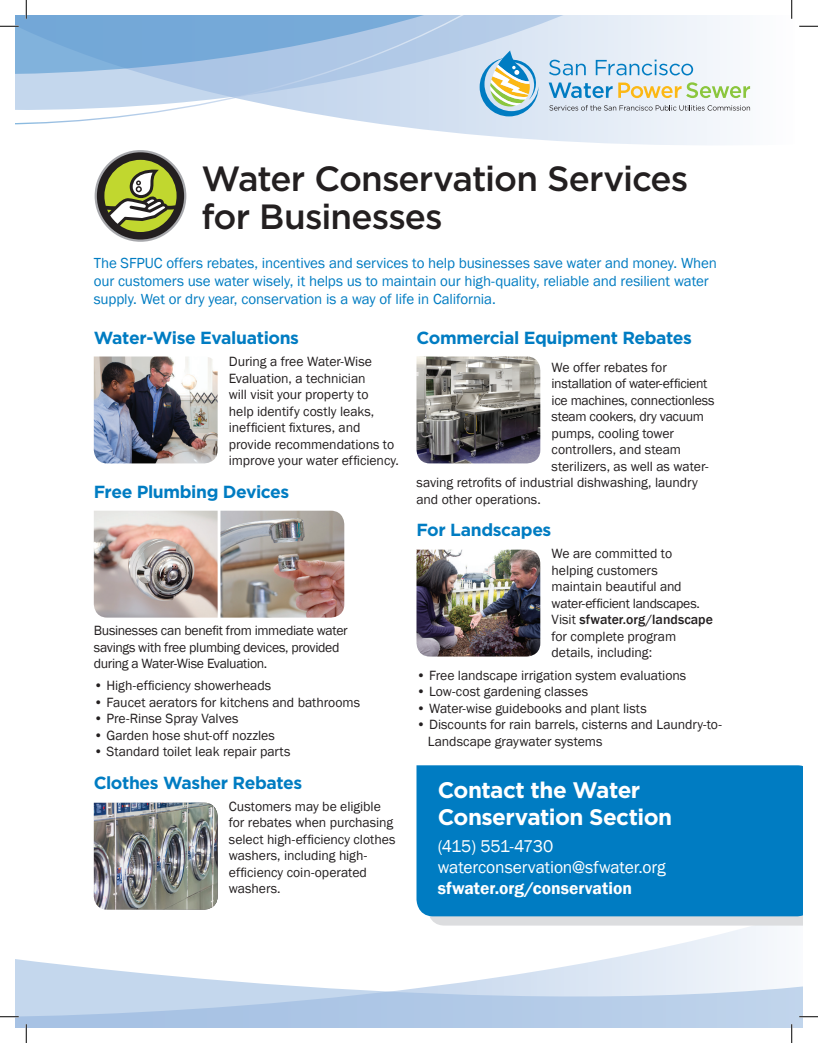
<style>
.page{position:relative;width:818px;height:1043px;background:#fff}
.page>*{position:absolute;margin:0;border:0;box-sizing:border-box;transform-origin:0 0}
.t1{font:500 35px/37.5px "Gotham";letter-spacing:-.025em;color:#231f20}
.t2{font:700 22.5px/27px "Gotham";letter-spacing:-.025em;color:#fff}
.t3{font:700 17.5px "Gotham";letter-spacing:-.025em;color:#007cc2}
.t4{font:17.5px/21px "Franklin Gothic";letter-spacing:-.01em;color:#fff}
.t5{font:600 17.5px "Franklin Gothic";color:#fff}
.t6{font:15px/18px "Franklin Gothic";letter-spacing:-.01em;color:#007cc2}
.t7{font:13.75px/16.5px "Franklin Gothic";letter-spacing:-.005em;color:#231f20}
.t8{font:13.75px/16.5px "Franklin Gothic";letter-spacing:-.025em;color:#231f20}
.s1{font-weight:500}
</style>
<div class="page">
<svg style="left:397px;top:15px;width:396px;height:130px"></svg>
<svg style="left:15px;top:909px;width:787px;height:119px"></svg>
<svg style="left:15px;top:116px;width:491px;height:10px"></svg>
<svg style="left:95px;top:150px;width:91px;height:92px"></svg>
<img style="left:416px;top:356px;width:124px;height:107px">
<img style="left:94px;top:802px;width:124px;height:107px">
<img style="left:94px;top:356px;width:124px;height:107px">
<img style="left:416px;top:549px;width:124px;height:107px">
<img style="left:94px;top:510px;width:124px;height:107px">
<img style="left:220px;top:510px;width:124px;height:107px">
<svg style="left:428px;top:916px;width:374px;height:9px;background:#d3d9de"></svg>
<div style="left:416px;top:765px;width:386px;height:151px;background:#007cc2"></div>
<svg style="left:799px;top:25px;width:19px;height:2px"></svg>
<svg style="left:0;top:1015px;width:19px;height:2px"></svg>
<svg style="left:799px;top:1015px;width:19px;height:2px"></svg>
<svg style="left:0;top:0;width:750px;height:116px"></svg>
<svg style="left:25px;top:1024px;width:2px;height:18px"></svg>
<svg style="left:790px;top:0;width:2px;height:19px"></svg>
<svg style="left:790px;top:1024px;width:2px;height:18px"></svg>
<h1 class="t1" style="left:201px;top:160px;width:488px">Water Conservation Services for Businesses</h1>
<p class="t6" style="left:94px;top:254px;width:624px">The SFPUC offers rebates, incentives and services to help businesses save water and money. When our customers use water wisely, it helps us to maintain our high-quality, reliable and resilient water supply. Wet or dry year, conservation is a way of life in California.</p>
<p class="t3" style="left:94px;top:326px;width:207px">Water-Wise Evaluations</p>
<p class="t7" style="left:229px;top:354px;width:172px">During a free Water-Wise<br>Evaluation, a technician<br>will visit your property to<br>help identify costly leaks, inefficient fixtures, and provide recommendations to improve your water efficiency.</p>
<p class="t3" style="left:94px;top:480px;width:197px">Free Plumbing Devices</p>
<p class="t3" style="left:416px;top:326px;width:277px">Commercial Equipment Rebates</p>
<p class="t7" style="left:551px;top:359px;width:117px">We offer rebates for</p>
<p class="t8" style="left:551px;top:376px;width:157px">installation of water-efficient</p>
<p class="t8" style="left:551px;top:392px;width:164px">ice machines, connectionless</p>
<p class="t8" style="left:551px;top:409px;width:154px">steam cookers, dry vacuum</p>
<p class="t7" style="left:551px;top:425px;width:124px">pumps, cooling tower</p>
<p class="t7" style="left:551px;top:442px;width:131px">controllers, and steam</p>
<p class="t7" style="left:551px;top:458px;width:158px">sterilizers, as well as water-</p>
<p class="t7" style="left:416px;top:475px;width:283px">saving retrofits of industrial dishwashing, laundry</p>
<p class="t7" style="left:416px;top:491px;width:126px">and other operations.</p>
<p class="t3" style="left:416px;top:518px;width:136px">For Landscapes</p>
<p class="t7" style="left:551px;top:546px;width:163px">We are committed to helping customers<br>maintain beautiful and water-efficient landscapes.<br>Visit <span class="s1">sfwater.org/landscape </span>for complete program details, including:</p>
<p class="t7" style="left:416px;top:667px;width:271px">• Free landscape irrigation system evaluations</p>
<p class="t7" style="left:416px;top:683px;width:173px">• Low-cost gardening classes</p>
<p class="t7" style="left:416px;top:700px;width:232px">• Water-wise guidebooks and plant lists</p>
<p class="t7" style="left:428px;top:716px;width:296px;text-indent:-11px">• Discounts for rain barrels, cisterns and Laundry-to-<br>Landscape graywater systems</p>
<h2 class="t2" style="left:438px;top:776px;width:236px">Contact the Water<br>Conservation Section</h2>
<p class="t4" style="left:438px;top:835px;width:229px">(415) 551-4730 waterconservation@sfwater.org</p>
<p class="t5" style="left:438px;top:877px;width:196px">sfwater.org/conservation</p>
<p class="t8" style="left:94px;top:622px;width:255px">Businesses can benefit from immediate water savings with free plumbing devices, provided during a Water-Wise Evaluation.</p>
<p class="t7" style="left:94px;top:678px;width:179px">• High-efficiency showerheads</p>
<p class="t7" style="left:94px;top:694px;width:268px">• Faucet aerators for kitchens and bathrooms</p>
<p class="t7" style="left:94px;top:711px;width:146px">• Pre-Rinse Spray Valves</p>
<p class="t7" style="left:94px;top:727px;width:182px">• Garden hose shut-off nozzles</p>
<p class="t7" style="left:94px;top:744px;width:198px">• Standard toilet leak repair parts</p>
<p class="t3" style="left:94px;top:771px;width:210px">Clothes Washer Rebates</p>
<p class="t7" style="left:229px;top:798px;width:168px">Customers may be eligible for rebates when purchasing select high-efficiency clothes washers, including high&shy;efficiency coin-operated washers.</p>
</div>
